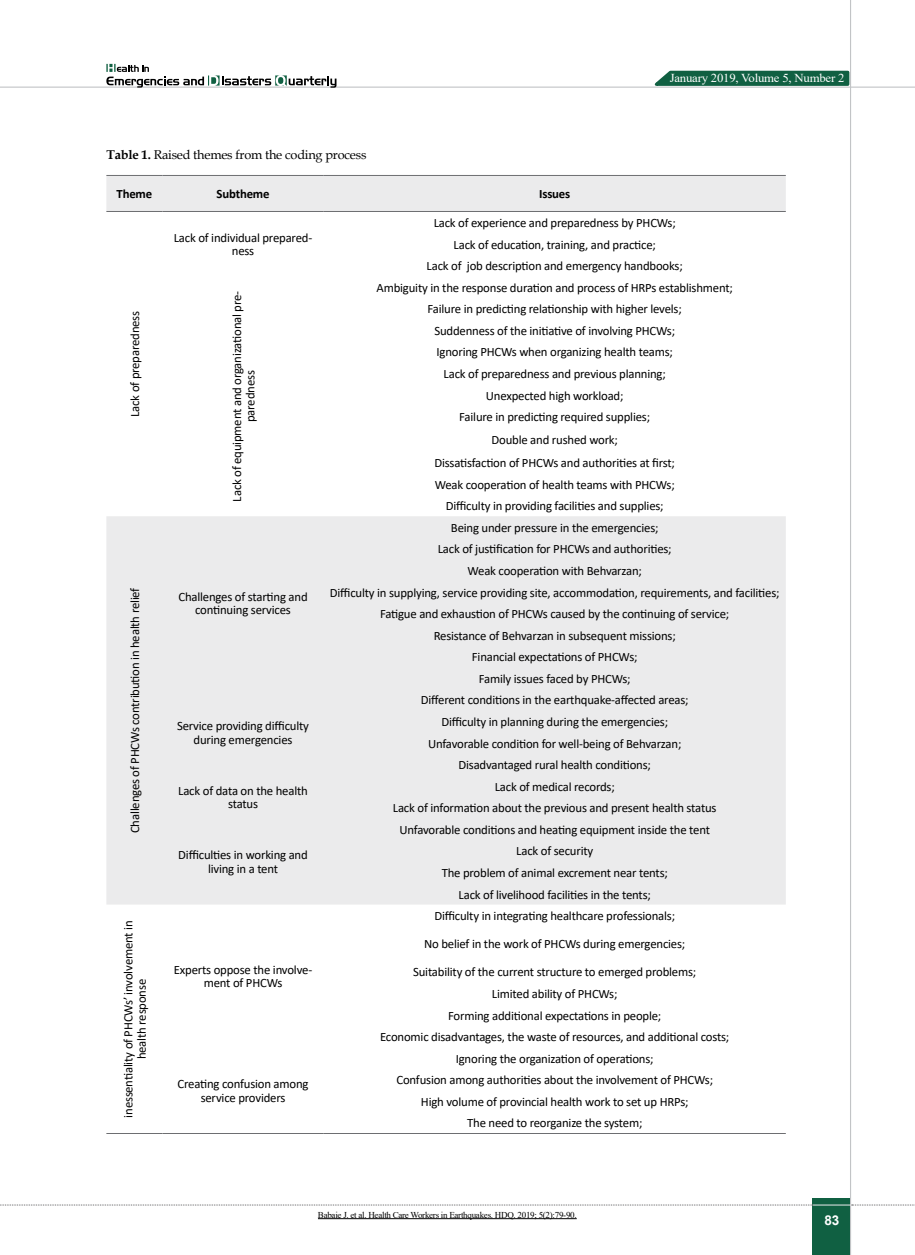
<style>
.page{position:relative;width:915px;height:1255px;background:#fff}
.page>*{position:absolute;margin:0;border:0;box-sizing:border-box;transform-origin:0 0}
.t1{font:700 13.5px "Arial";color:#fff}
.t2{font:12.75px/21.6px "Calibri";letter-spacing:-.015em;color:#000;text-align:center}
.t3{font:12.75px "Book Antiqua";letter-spacing:-.015em;color:#000}
.t4{font:700 12.75px "Calibri";letter-spacing:-.015em;color:#000}
.t5{font:12.15px "Times New Roman";letter-spacing:-.015em;color:#fff;scale:1.05 1}
.t6{font:9px "Times New Roman";letter-spacing:-.03em;color:#000}
.s1{font-weight:700}
</style>
<div class="page">
<div style="left:812px;top:1198px;width:38px;height:56px;background:#106042"></div>
<hr style="left:849px;top:0;width:1px;height:1254px;background:#c2c4c6">
<hr style="left:0;top:87px;width:914px;height:1px;background:#c2c4c6">
<hr style="left:812px;top:1204px;width:38px;height:1px;background:#ebebec">
<svg style="left:0;top:1204px;width:812px;height:1px"></svg>
<svg style="left:851px;top:1204px;width:64px;height:1px"></svg>
<svg style="left:106px;top:176px;width:679px;height:728px;fill:#ebebec"></svg>
<hr style="left:106px;top:175px;width:56px;height:1px;background:#6d6e71">
<hr style="left:162px;top:175px;width:161px;height:1px;background:#6d6e71">
<hr style="left:323px;top:175px;width:462px;height:1px;background:#6d6e71">
<hr style="left:106px;top:211px;width:56px;height:1px;background:#6d6e71">
<hr style="left:162px;top:211px;width:161px;height:1px;background:#6d6e71">
<hr style="left:323px;top:211px;width:462px;height:1px;background:#6d6e71">
<hr style="left:106px;top:1133px;width:56px;height:1px;background:#6d6e71">
<hr style="left:162px;top:1133px;width:161px;height:1px;background:#6d6e71">
<hr style="left:323px;top:1133px;width:462px;height:1px;background:#6d6e71">
<hr style="left:318px;top:1218px;width:258px;height:1px;background:#000">
<svg style="left:106px;top:64px;width:230px;height:24px"></svg>
<svg style="left:648px;top:69px;width:202px;height:18px;background:#428069"></svg>
<p class="t3" style="left:106px;top:146px;width:261px"><span class="s1">Table 1.</span> Raised themes from the coding process</p>
<p class="t4" style="left:116px;top:185px;width:37px">Theme</p>
<p class="t4" style="left:216px;top:185px;width:54px">Subtheme</p>
<p class="t4" style="left:539px;top:185px;width:32px">Issues</p>
<p class="t5" style="left:669px;top:69px;width:168px">January 2019, Volume 5, Number 2</p>
<p class="t2" style="left:124px;top:417px;width:107px;rotate:-90deg">Lack of preparedness</p>
<p class="t2" style="left:174px;top:230px;width:140px;line-height:13.5px">Lack of individual prepared&shy;ness</p>
<p class="t2" style="left:426px;top:212px;width:257px">Lack of experience and preparedness by PHCWs;<br>Lack of education, training, and practice;<br>Lack of job description and emergency handbooks;</p>
<p class="t2" style="left:230px;top:501px;width:212px;line-height:13.5px;rotate:-90deg">Lack of equipment and organizational pre&shy;paredness</p>
<p class="t2" style="left:376px;top:276px;width:358px">Ambiguity in the response duration and process of HRPs establishment; Failure in predicting relationship with higher levels;<br>Suddenness of the initiative of involving PHCWs;<br>Ignoring PHCWs when organizing health teams;<br>Lack of preparedness and previous planning;<br>Unexpected high workload;<br>Failure in predicting required supplies;</p>
<p class="t2" style="left:434px;top:428px;width:242px;line-height:23px">Double and rushed work;<br>Dissatisfaction of PHCWs and authorities at first;</p>
<p class="t2" style="left:434px;top:473px;width:241px">Weak cooperation of health teams with PHCWs;<br>Difficulty in providing facilities and supplies;</p>
<p class="t2" style="left:330px;top:516px;width:451px">Being under pressure in the emergencies;<br>Lack of justification for PHCWs and authorities;<br>Weak cooperation with Behvarzan;<br>Difficulty in supplying, service providing site, accommodation, requirements, and facilities; Fatigue and exhaustion of PHCWs caused by the continuing of service;<br>Resistance of Behvarzan in subsequent missions;<br>Financial expectations of PHCWs;<br>Family issues faced by PHCWs;</p>
<p class="t2" style="left:124px;top:833px;width:247px;rotate:-90deg">Challenges of PHCWs contribution in health relief</p>
<p class="t2" style="left:178px;top:589px;width:131px;line-height:13.5px">Challenges of starting and continuing services</p>
<p class="t2" style="left:420px;top:689px;width:269px">Different conditions in the earthquake-affected areas; Difficulty in planning during the emergencies; Unfavorable condition for well-being of Behvarzan; Disadvantaged rural health conditions;</p>
<p class="t2" style="left:177px;top:718px;width:133px;line-height:13.5px">Service providing difficulty during emergencies</p>
<p class="t2" style="left:178px;top:783px;width:131px;line-height:13.5px">Lack of data on the health status</p>
<p class="t2" style="left:393px;top:775px;width:325px">Lack of medical records;<br>Lack of information about the previous and present health status</p>
<p class="t2" style="left:178px;top:848px;width:131px;line-height:13.5px">Difficulties in working and living in a tent</p>
<p class="t2" style="left:399px;top:818px;width:312px">Unfavorable conditions and heating equipment inside the tent Lack of security<br>The problem of animal excrement near tents;<br>Lack of livelihood facilities in the tents;</p>
<p class="t2" style="left:121px;top:1117px;width:199px;line-height:13.5px;rotate:-90deg">inessentiality of PHCWs’ involvement in health response</p>
<p class="t2" style="left:174px;top:962px;width:140px;line-height:13.5px">Experts oppose the involve&shy;ment of PHCWs</p>
<p class="t2" style="left:177px;top:1076px;width:133px;line-height:13.5px">Creating confusion among service providers</p>
<p class="t2" style="left:434px;top:904px;width:242px">Difficulty in integrating healthcare professionals;</p>
<p class="t2" style="left:424px;top:932px;width:262px">No belief in the work of PHCWs during emergencies;</p>
<p class="t2" style="left:380px;top:961px;width:350px">Suitability of the current structure to emerged problems;<br>Limited ability of PHCWs;<br>Forming additional expectations in people;<br>Economic disadvantages, the waste of resources, and additional costs;</p>
<p class="t2" style="left:396px;top:1047px;width:318px">Ignoring the organization of operations;<br>Confusion among authorities about the involvement of PHCWs; High volume of provincial health work to set up HRPs;<br>The need to reorganize the system;</p>
<p class="t6" style="left:318px;top:1208px;width:260px">Babaie J. et al. Health Care Workers in Earthquakes. HDQ. 2019; 5(2):79-90.</p>
<p class="t1" style="left:824px;top:1210px;width:17px">83</p>
</div>
